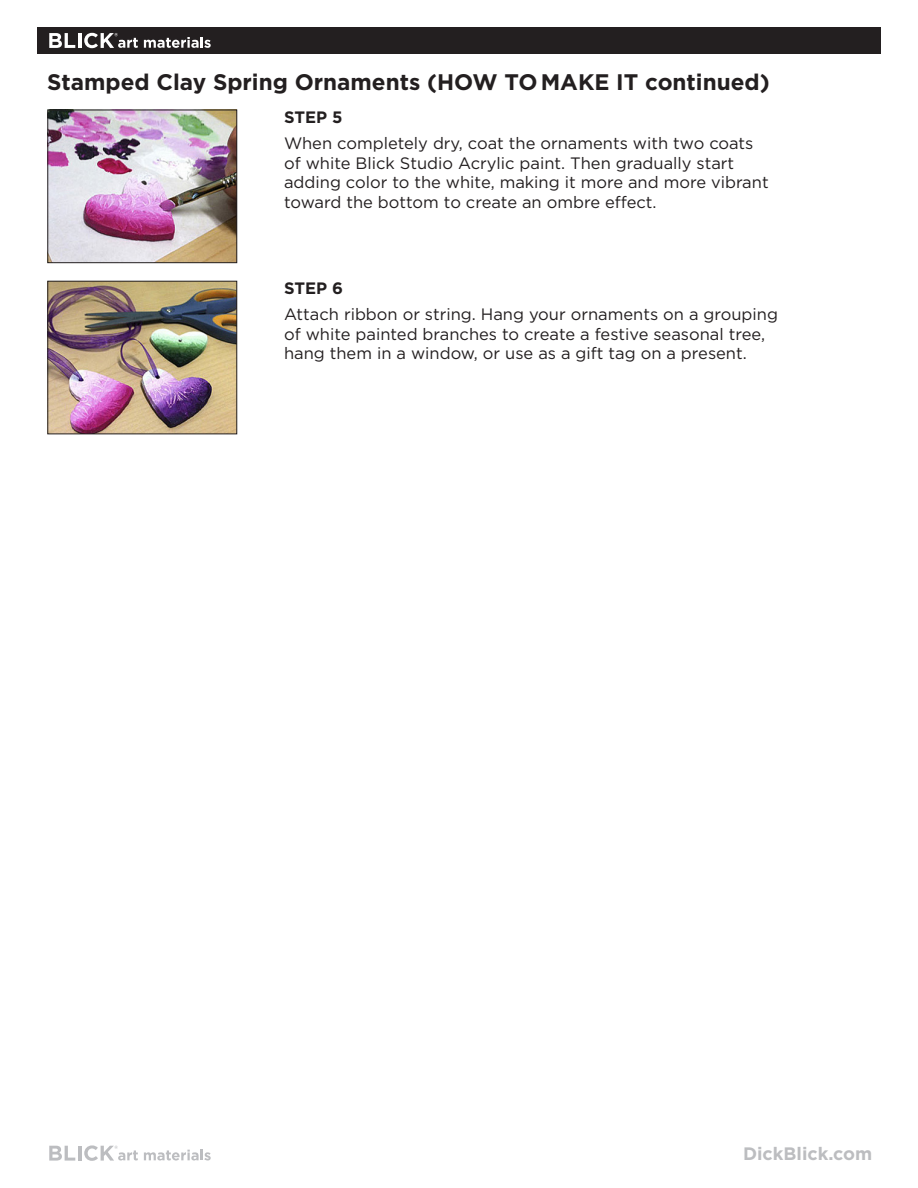
<style>
.page{position:relative;width:918px;height:1188px;background:#fff}
.page>*{position:absolute;margin:0;border:0;box-sizing:border-box;transform-origin:0 0}
.t1{font:700 22.5px "Gotham";color:#231f20}
.t2{font:700 18px "Gotham";color:#bcbdc0}
.Step_Instructions{font:16.5px/19.5px "Gotham";color:#231f20}
.Step_Instructions-2{font:700 16.5px "Gotham";color:#231f20}
</style>
<div class="page">
<svg style="left:49px;top:1146px;width:26px;height:15px"></svg>
<hr style="left:78px;top:1146px;width:3px;height:15px;background:#bcbdc0">
<svg style="left:144px;top:1150px;width:67px;height:11px"></svg>
<svg style="left:84px;top:1145px;width:54px;height:16px"></svg>
<div style="left:37px;top:27px;width:844px;height:27px;background:#231f20"></div>
<svg style="left:49px;top:33px;width:26px;height:15px"></svg>
<hr style="left:78px;top:33px;width:3px;height:15px;background:#fff">
<svg style="left:144px;top:37px;width:67px;height:11px"></svg>
<svg style="left:84px;top:33px;width:54px;height:15px"></svg>
<img style="left:50px;top:112px;width:185px;height:149px">
<div style="left:48px;top:110px;width:189px;height:153px;border:1px solid #231f20"></div>
<img style="left:50px;top:283px;width:185px;height:149px">
<div style="left:48px;top:281px;width:189px;height:153px;border:1px solid #231f20"></div>
<p class="t1" style="left:47px;top:67px;width:724px">Stamped Clay Spring Ornaments (HOW TOMAKE IT continued)</p>
<p class="Step_Instructions-2" style="left:284px;top:106px;width:60px">STEP 5</p>
<p class="Step_Instructions" style="left:284px;top:133px;width:486px">When completely dry, coat the ornaments with two coats of white Blick Studio Acrylic paint. Then gradually start adding color to the white, making it more and more vibrant toward the bottom to create an ombre effect.</p>
<p class="Step_Instructions-2" style="left:284px;top:277px;width:60px">STEP 6</p>
<p class="Step_Instructions" style="left:284px;top:305px;width:495px">Attach ribbon or string. Hang your ornaments on a grouping of white painted branches to create a festive seasonal tree, hang them in a window, or use as a gift tag on a present.</p>
<p class="t2" style="left:743px;top:1142px;width:131px">DickBlick.com</p>
</div>
